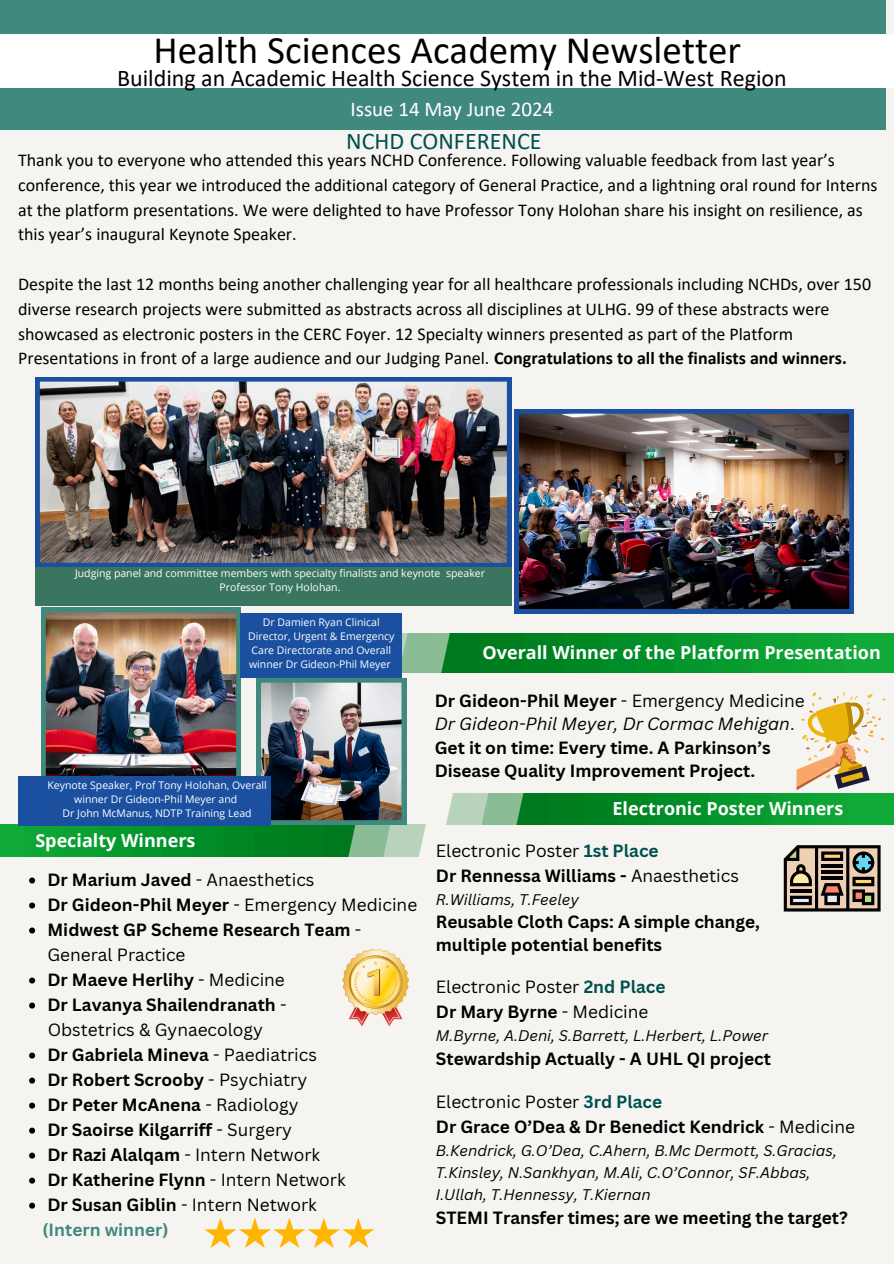
<style>
.page{position:relative;width:894px;height:1264px;background:#fff}
.page>*{position:absolute;margin:0;border:0;box-sizing:border-box;transform-origin:0 0}
.t1{font:39px "Calibri";color:#000}
.t2{font:24px "Calibri";color:#000}
.t3{font:24px "Calibri";color:#005051}
.t4{font:21px "Calibri";color:#fff}
.t5{font:18px/24.8px "Calibri";color:#000}
.t6{font:700 18px "Open Sans";color:#fff}
.t7{font:700 17.25px/23.7px "Canva Sans";color:#000}
.t8{font:17.25px/25px "Canva Sans";color:#000}
.t9{font:700 17.25px "Canva Sans";color:#3f897e}
.t10{font:italic 15px/22px "Canva Sans";color:#000}
.t11{font:10.5px/14px "Open Sans";color:#fff;text-align:center}
.s1{font-weight:700}
.s2{font-weight:400}
.s3{font-weight:400;font-style:italic}
.s4{font-weight:700;color:#005051}
.s5{color:#005051}
</style>
<div class="page">
<div style="left:0;top:0;width:893px;height:1263px;background:#f6f4f1"></div>
<div style="left:0;top:0;width:885px;height:130px;background:#3f897e"></div>
<div style="left:0;top:34px;width:893px;height:54px;background:#fff"></div>
<img style="left:402px;top:634px;width:491px;height:38px">
<svg style="left:342px;top:948px;width:66px;height:78px"></svg>
<img style="left:0;top:824px;width:425px;height:32px">
<img style="left:446px;top:793px;width:447px;height:31px">
<svg style="left:783px;top:845px;width:97px;height:66px;background:#7a6d5f"></svg>
<img style="left:35px;top:377px;width:476px;height:190px">
<img style="left:256px;top:678px;width:150px;height:146px">
<img style="left:41px;top:608px;width:199px;height:168px">
<img style="left:514px;top:409px;width:339px;height:204px">
<svg style="left:796px;top:692px;width:89px;height:98px"></svg>
<svg style="left:204px;top:1218px;width:170px;height:29px"></svg>
<div style="left:35px;top:567px;width:476px;height:38px;background:#3a765f"></div>
<svg style="left:29px;top:877px;width:6px;height:6px"></svg>
<svg style="left:29px;top:902px;width:6px;height:6px"></svg>
<svg style="left:29px;top:927px;width:6px;height:6px"></svg>
<svg style="left:29px;top:977px;width:6px;height:6px"></svg>
<svg style="left:29px;top:1002px;width:6px;height:6px"></svg>
<svg style="left:29px;top:1052px;width:6px;height:6px"></svg>
<svg style="left:29px;top:1077px;width:6px;height:6px"></svg>
<svg style="left:29px;top:1102px;width:6px;height:6px"></svg>
<svg style="left:29px;top:1127px;width:6px;height:6px"></svg>
<svg style="left:29px;top:1152px;width:6px;height:6px"></svg>
<svg style="left:29px;top:1177px;width:6px;height:6px"></svg>
<svg style="left:29px;top:1202px;width:6px;height:6px"></svg>
<div style="left:18px;top:776px;width:253px;height:49px;background:#1b50a1"></div>
<div style="left:241px;top:613px;width:161px;height:65px;background:#1b50a1"></div>
<p class="t1" style="left:153px;top:33px;width:589px">Health Sciences Academy Newsletter</p>
<p class="t2" style="left:117px;top:68px;width:671px">Building an Academic Health Science System in the Mid-West Region</p>
<p class="t4" style="left:350px;top:100px;width:204px">Issue 14 May June 2024</p>
<p class="t3" style="left:346px;top:131px;width:197px">NCHD CONFERENCE</p>
<p class="t5" style="left:18px;top:149px;width:860px">Thank you to everyone who attended this years NCHD Conference. Following valuable feedback from last year’s conference, this year we introduced the additional category of General Practice, and a lightning oral round for Interns at the platform presentations. We were delighted to have Professor Tony Holohan share his insight on resilience, as this year’s inaugural Keynote Speaker.</p>
<p class="t5" style="left:18px;top:273px;width:854px">Despite the last 12 months being another challenging year for all healthcare professionals including NCHDs, over 150 diverse research projects were submitted as abstracts across all disciplines at ULHG. 99 of these abstracts were showcased as electronic posters in the CERC Foyer. 12 Specialty winners presented as part of the Platform Presentations in front of a large audience and our Judging Panel. <span class="s1">Congratulations to all the finalists and winners.</span></p>
<p class="t11" style="left:75px;top:565px;width:411px">Judging panel and committee members with specialty finalists and keynote speaker</p>
<p class="t11" style="left:219px;top:579px;width:122px">Professor Tony Holohan.</p>
<p class="t11" style="left:248px;top:614px;width:148px">Dr Damien Ryan Clinical<br>Director, Urgent &amp; Emergency<br>Care Directorate and Overall winner Dr Gideon-Phil Meyer</p>
<h5 class="t11" style="left:47px;top:777px;width:221px">Keynote Speaker, Prof Tony Holohan, Overall winner Dr Gideon-Phil Meyer and</h5>
<p class="t11" style="left:63px;top:805px;width:190px">Dr John McManus, NDTP Training Lead</p>
<p class="t6" style="left:35px;top:828px;width:161px">Specialty Winners</p>
<p class="t7" style="left:47px;top:867px;width:268px">Dr Marium Javed <span class="s2">- Anaesthetics</span></p>
<p class="t7" style="left:47px;top:892px;width:371px">Dr Gideon-Phil Meyer <span class="s2">- Emergency Medicine</span></p>
<p class="t7" style="left:47px;top:916px;width:315px;line-height:25px">Midwest GP Scheme Research Team <span class="s2">-<br>General Practice</span></p>
<h4 class="t7" style="left:47px;top:967px;width:239px">Dr Maeve Herlihy <span class="s2">- Medicine</span></h4>
<p class="t7" style="left:47px;top:992px;width:240px">Dr Lavanya Shailendranath <span class="s2">-</span></p>
<h5 class="t8" style="left:48px;top:1016px;width:216px">Obstetrics &amp; Gynaecology</h5>
<p class="t7" style="left:47px;top:1042px;width:271px">Dr Gabriela Mineva <span class="s2">- Paediatrics</span></p>
<p class="t7" style="left:47px;top:1067px;width:261px">Dr Robert Scrooby <span class="s2">- Psychiatry</span></p>
<p class="t7" style="left:47px;top:1092px;width:252px">Dr Peter McAnena <span class="s2">- Radiology</span></p>
<p class="t7" style="left:47px;top:1117px;width:246px">Dr Saoirse Kilgarriff <span class="s2">- Surgery</span></p>
<h4 class="t8" style="left:47px;top:1141px;width:274px"><span class="s1">Dr Razi Alalqam</span> - Intern Network</h4>
<p class="t7" style="left:47px;top:1167px;width:300px">Dr Katherine Flynn <span class="s2">- Intern Network</span></p>
<h4 class="t8" style="left:47px;top:1191px;width:271px"><span class="s1">Dr Susan Giblin</span> - Intern Network</h4>
<h5 class="t9" style="left:42px;top:1217px;width:127px">(Intern winner)</h5>
<p class="t6" style="left:482px;top:640px;width:399px">Overall Winner of the Platform Presentation</p>
<p class="t7" style="left:434px;top:688px;width:371px">Dr Gideon-Phil Meyer <span class="s2">- Emergency Medicine </span><span class="s3">Dr Gideon-Phil Meyer, Dr Cormac Mehigan</span><span class="s2">.<br></span>Get it on time: Every time. A Parkinson’s Disease Quality Improvement Project.</p>
<h6 class="t6" style="left:612px;top:796px;width:232px">Electronic Poster Winners</h6>
<h6 class="t8" style="left:436px;top:837px;width:304px">Electronic Poster <span class="s4">1st Place<br></span><span class="s1">Dr Rennessa Williams -</span> Anaesthetics</h6>
<h6 class="t10" style="left:436px;top:887px;width:144px">R.Williams, T.Feeley</h6>
<h6 class="t7" style="left:436px;top:909px;width:325px;line-height:23px">Reusable Cloth Caps: A simple change, multiple potential benefits</h6>
<p class="t8" style="left:436px;top:973px;width:231px">Electronic Poster <span class="s4">2nd Place<br></span><span class="s1">Dr Mary Byrne</span> - Medicine</p>
<p class="t10" style="left:436px;top:1023px;width:333px">M.Byrne, A.Deni, S.Barrett, L.Herbert, L.Power</p>
<p class="t7" style="left:436px;top:1046px;width:336px">Stewardship Actually - A UHL QI project</p>
<p class="t7" style="left:436px;top:1088px;width:420px;line-height:25px"><span class="s2">Electronic Poster</span> <span class="s5">3rd Place<br></span>Dr Grace O’Dea &amp; Dr Benedict Kendrick <span class="s2">- Medicine</span></p>
<p class="t10" style="left:436px;top:1138px;width:402px">B.Kendrick, G.O’Dea, C.Ahern, B.Mc Dermott, S.Gracias,<br>T.Kinsley, N.Sankhyan, M.Ali, C.O’Connor, SF.Abbas,<br>I.Ullah, T.Hennessy, T.Kiernan</p>
<p class="t7" style="left:436px;top:1205px;width:413px">STEMI Transfer times; are we meeting the target?</p>
</div>
